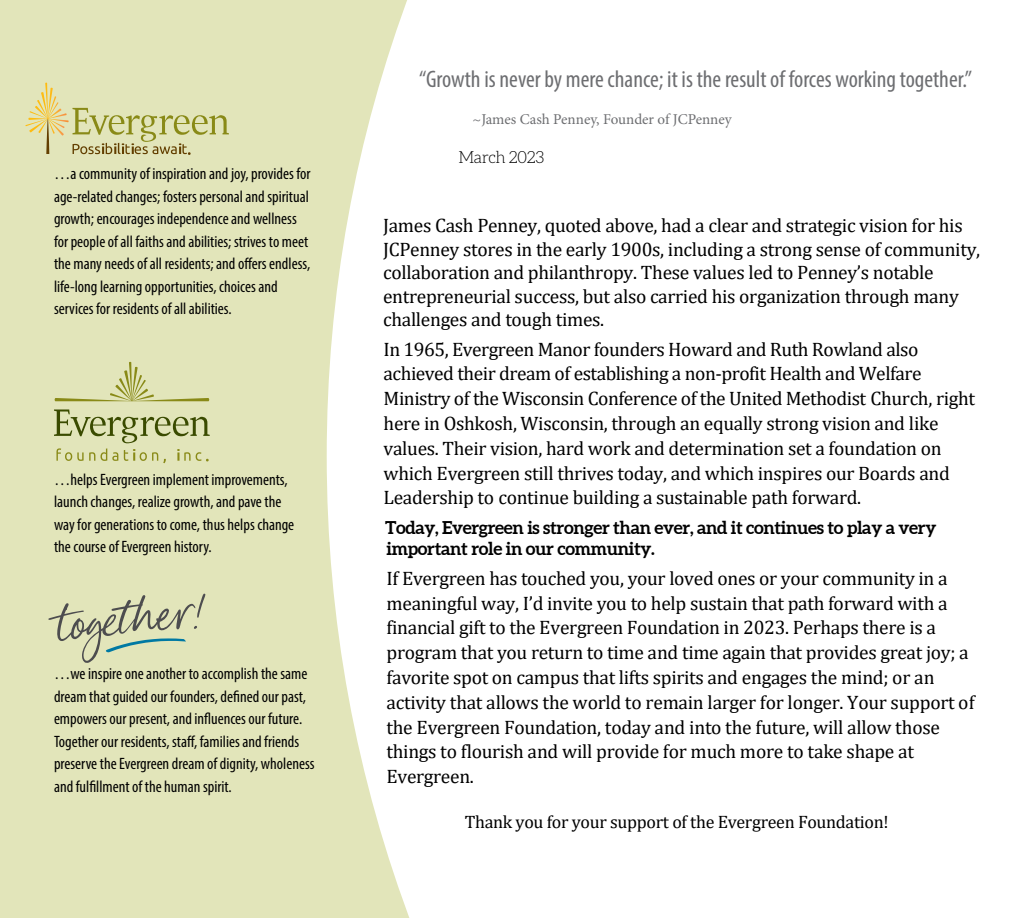
<style>
.page{position:relative;width:1026px;height:918px;background:#fff}
.page>*{position:absolute;margin:0;border:0;box-sizing:border-box;transform-origin:0 0}
.t1{font:condensed 24px "Myriad Pro";color:#6d6e71}
.t2{font:19.5px/24.8px "Cambria";letter-spacing:-.015em;color:#000}
.t3{font:700 18px/21px "Aleo";letter-spacing:-.02em;color:#000}
.t4{font:18px "Cambria";letter-spacing:-.02em;color:#000}
.t5{font:condensed 16.5px/22.5px "Myriad Pro";color:#000}
.t6{font:300 16.5px "Aleo";letter-spacing:-.03em;color:#000}
.t7{font:15px "Minion Pro";letter-spacing:-.005em;color:#6d6e71}
</style>
<div class="page">
<svg style="left:0;top:0;width:410px;height:918px;fill:#e2e5ba"></svg>
<svg style="left:25px;top:83px;width:204px;height:72px;background:#d8d7a4"></svg>
<svg style="left:55px;top:362px;width:154px;height:39px;background:#d9dcaa"></svg>
<svg style="left:54px;top:409px;width:156px;height:54px;background:#c9cd9b"></svg>
<svg style="left:48px;top:593px;width:157px;height:70px;background:#cbd0ac"></svg>
<p class="t5" style="left:54px;top:162px;width:258px">…a community of inspiration and joy, provides for age-related changes; fosters personal and spiritual growth; encourages independence and wellness for people of all faiths and abilities; strives to meet the many needs of all residents; and offers endless, life-long learning opportunities, choices and services for residents of all abilities.</p>
<p class="t5" style="left:54px;top:468px;width:242px">…helps Evergreen implement improvements, launch changes, realize growth, and pave the way for generations to come, thus helps change the course of Evergreen history.</p>
<p class="t5" style="left:54px;top:662px;width:262px">…we inspire one another to accomplish the same dream that guided our founders, defined our past, empowers our present, and influences our future.<br>Together our residents, staff, families and friends preserve the Evergreen dream of dignity, wholeness and fulfillment of the human spirit.</p>
<p class="t1" style="left:419px;top:64px;width:555px">“Growth is never by mere chance; it is the result of forces working together.”</p>
<p class="t7" style="left:473px;top:109px;width:261px">~James Cash Penney, Founder of JCPenney</p>
<p class="t6" style="left:458px;top:147px;width:87px">March 2023</p>
<p class="t2" style="left:383px;top:214px;width:599px;line-height:23.4px">James Cash Penney, quoted above, had a clear and strategic vision for his JCPenney stores in the early 1900s, including a strong sense of community, collaboration and philanthropy. These values led to Penney’s notable entrepreneurial success, but also carried his organization through many challenges and tough times.</p>
<p class="t2" style="left:384px;top:336px;width:593px">In 1965, Evergreen Manor founders Howard and Ruth Rowland also achieved their dream of establishing a non-profit Health and Welfare Ministry of the Wisconsin Conference of the United Methodist Church, right here in Oshkosh, Wisconsin, through an equally strong vision and like values. Their vision, hard work and determination set a foundation on which Evergreen still thrives today, and which inspires our Boards and Leadership to continue building a sustainable path forward.</p>
<p class="t3" style="left:385px;top:518px;width:553px">Today, Evergreen is stronger than ever, and it continues to play a very important role in our community.</p>
<p class="t2" style="left:387px;top:566px;width:589px">If Evergreen has touched you, your loved ones or your community in a meaningful way, I’d invite you to help sustain that path forward with a financial gift to the Evergreen Foundation in 2023. Perhaps there is a program that you return to time and time again that provides great joy; a favorite spot on campus that lifts spirits and engages the mind; or an activity that allows the world to remain larger for longer. Your support of the Evergreen Foundation, today and into the future, will allow those things to flourish and will provide for much more to take shape at Evergreen.</p>
<p class="t4" style="left:465px;top:811px;width:425px">Thank you for your support of the Evergreen Foundation!</p>
</div>
